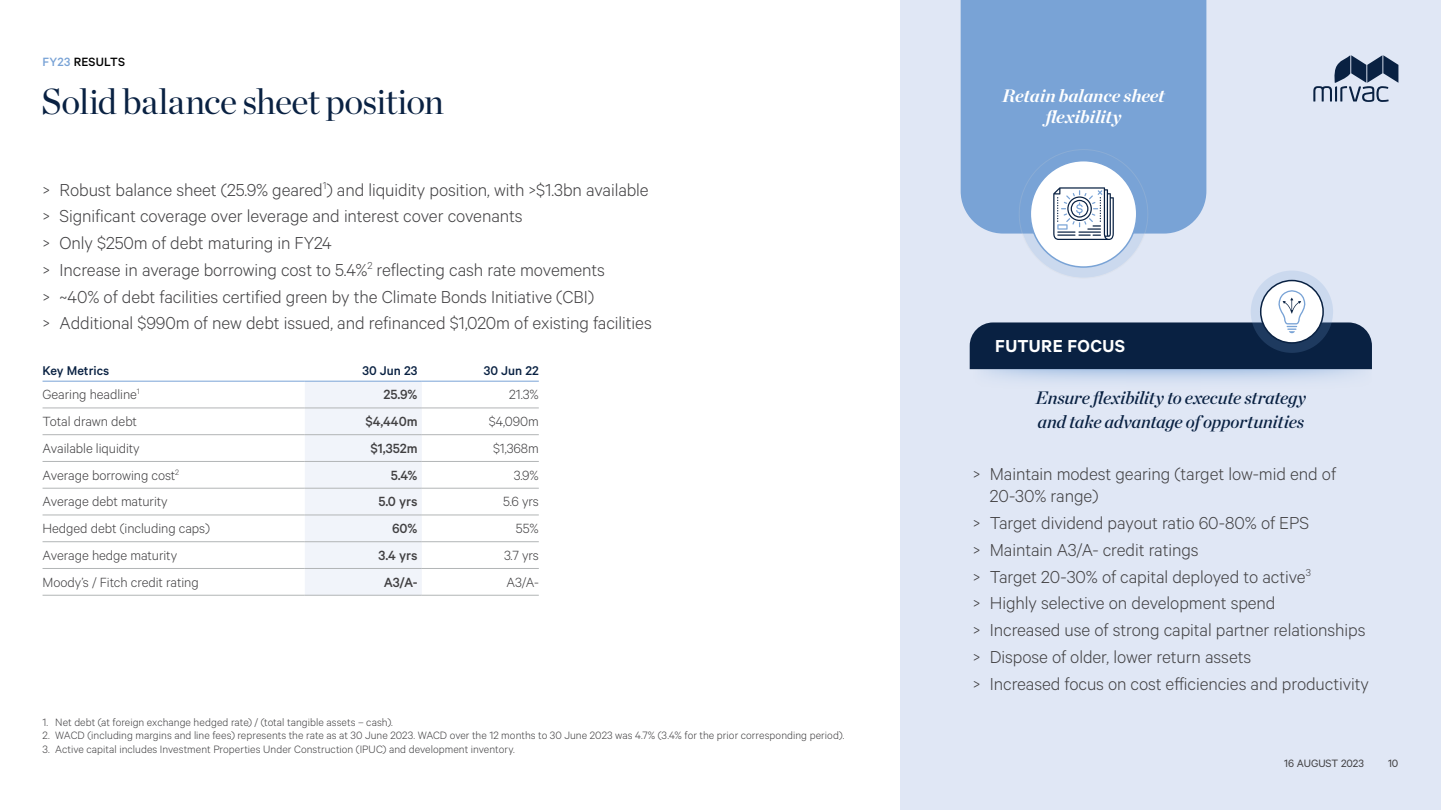
<style>
.page{position:relative;width:1441px;height:810px;background:#fff}
.page>*{position:absolute;margin:0;border:0;box-sizing:border-box;transform-origin:0 0}
.t1{font:36px "Chronicle Display";letter-spacing:-.025em;color:#092142}
.t2{font:300 19.5px/26.7px "Calibre";letter-spacing:-.005em;color:#414042}
.t3{font:600 19.5px "Calibre";letter-spacing:.02em;color:#fff}
.t4{font:italic 18px/23.2px "Chronicle Display Semi";letter-spacing:-.015em;color:#092142}
.t5{font:italic 700 18px/21px "Chronicle Display";letter-spacing:-.01em;color:#fff;text-align:center}
.t6{font:300 15px "Calibre";letter-spacing:-.005em;color:#414042}
.t7{font:500 15px "Calibre";letter-spacing:-.005em;color:#414042}
.t8{font:500 14.25px "Calibre";color:#092142}
.t9{font:500 13.5px "Calibre";letter-spacing:.015em;color:#000}
.t10{font:300 12px "Calibre";letter-spacing:.005em;color:#414042}
.t11{font:12px "Calibre";color:#414042}
.s1{color:#79a3d6}
</style>
<div class="page">
<div style="left:900px;top:0;width:540px;height:810px;background:#e0e7f5"></div>
<div style="left:960px;top:0;width:246px;height:234px;background:#79a3d6"></div>
<svg style="left:1019px;top:150px;width:128px;height:128px;background:#98b7de"></svg>
<div style="left:1030px;top:161px;width:106px;height:106px;background:#fff;border-radius:50%"></div>
<div style="left:1029px;top:160px;width:108px;height:108px;border:2px solid #79a3d6;border-radius:50%"></div>
<svg style="left:1053px;top:187px;width:60px;height:53px"></svg>
<svg style="left:1250px;top:271px;width:82px;height:82px"></svg>
<div style="left:1260px;top:281px;width:62px;height:62px;background:#fff;border-radius:50%"></div>
<svg style="left:969px;top:290px;width:402px;height:79px"></svg>
<svg style="left:969px;top:369px;width:402px;height:12px"></svg>
<div style="left:305px;top:382px;width:117px;height:213px;background:#f1f4fa"></div>
<hr style="left:43px;top:461px;width:262px;height:1px;background:#b2b5b6">
<hr style="left:305px;top:461px;width:117px;height:1px;background:#b2b5b6">
<hr style="left:422px;top:461px;width:117px;height:1px;background:#b2b5b6">
<hr style="left:43px;top:488px;width:262px;height:1px;background:#b2b5b6">
<hr style="left:305px;top:488px;width:117px;height:1px;background:#b2b5b6">
<hr style="left:422px;top:488px;width:117px;height:1px;background:#b2b5b6">
<hr style="left:43px;top:515px;width:262px;height:1px;background:#b2b5b6">
<hr style="left:305px;top:515px;width:117px;height:1px;background:#b2b5b6">
<hr style="left:422px;top:515px;width:117px;height:1px;background:#b2b5b6">
<hr style="left:43px;top:541px;width:262px;height:1px;background:#b2b5b6">
<hr style="left:305px;top:541px;width:117px;height:1px;background:#b2b5b6">
<hr style="left:422px;top:541px;width:117px;height:1px;background:#b2b5b6">
<hr style="left:43px;top:568px;width:262px;height:1px;background:#b2b5b6">
<hr style="left:305px;top:568px;width:117px;height:1px;background:#b2b5b6">
<hr style="left:422px;top:568px;width:117px;height:1px;background:#b2b5b6">
<hr style="left:43px;top:595px;width:262px;height:1px;background:#b2b5b6">
<hr style="left:305px;top:595px;width:117px;height:1px;background:#b2b5b6">
<hr style="left:422px;top:595px;width:117px;height:1px;background:#b2b5b6">
<hr style="left:43px;top:381px;width:262px;height:1px;background:#79a3d6">
<hr style="left:305px;top:381px;width:117px;height:1px;background:#79a3d6">
<hr style="left:422px;top:381px;width:117px;height:1px;background:#79a3d6">
<hr style="left:43px;top:408px;width:262px;height:1px;background:#b2b5b6">
<hr style="left:305px;top:408px;width:117px;height:1px;background:#b2b5b6">
<hr style="left:422px;top:408px;width:117px;height:1px;background:#b2b5b6">
<hr style="left:43px;top:434px;width:262px;height:1px;background:#b2b5b6">
<hr style="left:305px;top:434px;width:117px;height:1px;background:#b2b5b6">
<hr style="left:422px;top:434px;width:117px;height:1px;background:#b2b5b6">
<svg style="left:1313px;top:55px;width:85px;height:47px"></svg>
<p class="t9" style="left:43px;top:54px;width:84px"><span class="s1">FY23</span> RESULTS</p>
<h1 class="t1" style="left:41px;top:74px;width:404px">Solid balance sheet position</h1>
<p class="t2" style="left:43px;top:175px;width:610px">&gt; Robust balance sheet (25.9% geared<sup>1</sup>) and liquidity position, with &gt;$1.3bn available &gt; Significant coverage over leverage and interest cover covenants<br>&gt; Only $250m of debt maturing in FY24<br>&gt; Increase in average borrowing cost to 5.4%<sup>2</sup> reflecting cash rate movements<br>&gt; ~40% of debt facilities certified green by the Climate Bonds Initiative (CBI)<br>&gt; Additional $990m of new debt issued, and refinanced $1,020m of existing facilities</p>
<p class="t8" style="left:43px;top:362px;width:68px">Key Metrics</p>
<p class="t8" style="left:362px;top:362px;width:57px">30 Jun 23</p>
<p class="t8" style="left:484px;top:362px;width:57px">30 Jun 22</p>
<p class="t6" style="left:43px;top:386px;width:99px">Gearing headline<sup>1</sup></p>
<p class="t7" style="left:383px;top:386px;width:36px">25.9%</p>
<p class="t6" style="left:509px;top:386px;width:31px">21.3%</p>
<p class="t6" style="left:43px;top:413px;width:96px">Total drawn debt</p>
<p class="t7" style="left:365px;top:413px;width:54px">$4,440m</p>
<p class="t6" style="left:489px;top:413px;width:51px">$4,090m</p>
<p class="t6" style="left:43px;top:440px;width:99px">Available liquidity</p>
<p class="t7" style="left:370px;top:440px;width:48px">$1,352m</p>
<p class="t6" style="left:493px;top:440px;width:47px">$1,368m</p>
<p class="t6" style="left:43px;top:466px;width:138px">Average borrowing cost<sup>2</sup></p>
<p class="t7" style="left:391px;top:466px;width:28px">5.4%</p>
<p class="t6" style="left:514px;top:466px;width:26px">3.9%</p>
<p class="t6" style="left:43px;top:493px;width:127px">Average debt maturity</p>
<p class="t7" style="left:378px;top:493px;width:41px">5.0 yrs</p>
<p class="t6" style="left:503px;top:493px;width:37px">5.6 yrs</p>
<p class="t6" style="left:43px;top:520px;width:169px">Hedged debt (including caps)</p>
<p class="t7" style="left:392px;top:520px;width:27px">60%</p>
<p class="t6" style="left:516px;top:520px;width:24px">55%</p>
<p class="t6" style="left:43px;top:547px;width:136px">Average hedge maturity</p>
<p class="t7" style="left:378px;top:547px;width:41px">3.4 yrs</p>
<p class="t6" style="left:504px;top:547px;width:36px">3.7 yrs</p>
<p class="t6" style="left:43px;top:573px;width:158px">Moody’s / Fitch credit rating</p>
<p class="t7" style="left:384px;top:573px;width:34px">A3/A-</p>
<p class="t6" style="left:506px;top:573px;width:34px">A3/A-</p>
<p class="t10" style="left:43px;top:715px;width:352px">1. Net debt (at foreign exchange hedged rate) / (total tangible assets – cash).</p>
<p class="t10" style="left:43px;top:728px;width:803px">2. WACD (including margins and line fees) represents the rate as at 30 June 2023. WACD over the 12 months to 30 June 2023 was 4.7% (3.4% for the prior corresponding period).</p>
<p class="t10" style="left:43px;top:742px;width:474px">3. Active capital includes Investment Properties Under Construction (IPUC) and development inventory.</p>
<p class="t5" style="left:1002px;top:83px;width:164px">Retain balance sheet flexibility</p>
<p class="t3" style="left:995px;top:334px;width:131px">FUTURE FOCUS</p>
<p class="t4" style="left:1035px;top:385px;width:272px">Ensure flexibility to execute strategy and take advantage of opportunities</p>
<p class="t2" style="left:989px;top:462px;width:348px;line-height:22.5px;text-indent:-17px">&gt; Maintain modest gearing (target low-mid end of<br>20‑30% range)</p>
<p class="t2" style="left:972px;top:509px;width:397px">&gt; Target dividend payout ratio 60-80% of EPS<br>&gt; Maintain A3/A- credit ratings<br>&gt; Target 20-30% of capital deployed to active<sup>3<br></sup>&gt; Highly selective on development spend<br>&gt; Increased use of strong capital partner relationships &gt; Dispose of older, lower return assets<br>&gt; Increased focus on cost efficiencies and productivity</p>
<p class="t11" style="left:1283px;top:757px;width:81px">16 AUGUST 2023</p>
<p class="t11" style="left:1387px;top:757px;width:12px">10</p>
</div>
